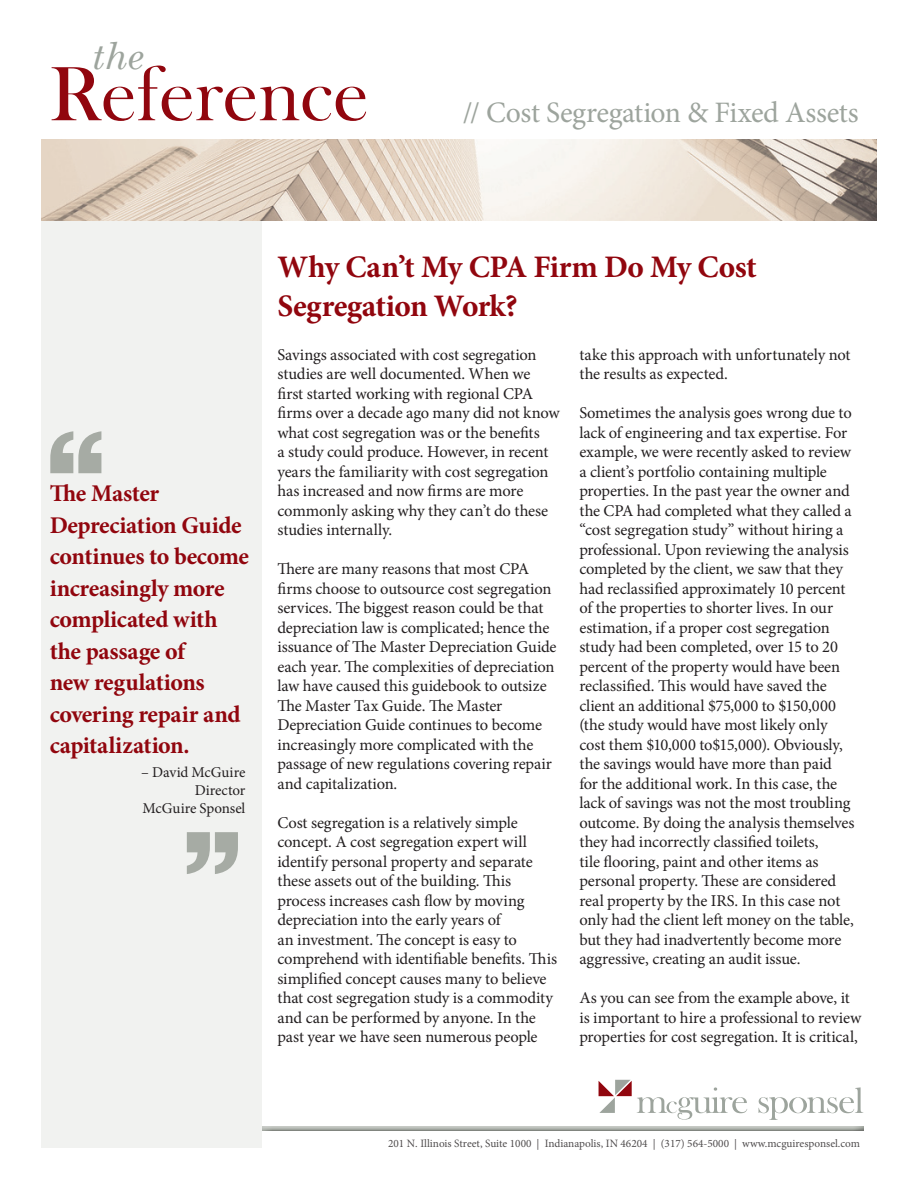
<style>
.page{position:relative;width:918px;height:1188px;background:#fff}
.page>*{position:absolute;margin:0;border:0;box-sizing:border-box;transform-origin:0 0}
.t1{font:79.5px "Bask Old Face";color:#91060e}
.t2{font:italic 37.2px "Century Schoolbook";color:#9da49d}
.t3{font:700 31.35px/39px "Minion Pro";letter-spacing:-.02em;color:#91060e}
.t4{font:29.7px "Minion Pro";letter-spacing:-.015em;color:#9da49d}
.t5{font:700 24px/31.5px "Minion Pro";letter-spacing:-.015em;color:#91060e}
.t6{font:16.5px/19.5px "Minion Pro";letter-spacing:-.01em;color:#231f20}
.t7{font:15px "Minion Pro";letter-spacing:-.005em;color:#231f20}
.t8{font:11.25px "Minion Pro";color:#231f20}
</style>
<div class="page">
<div style="left:261px;top:1125px;width:603px;height:7px;background:#231f20;opacity:.75"></div>
<div style="left:41px;top:221px;width:221px;height:927px;background:#f1f2f0"></div>
<svg style="left:187px;top:832px;width:51px;height:42px"></svg>
<svg style="left:50px;top:431px;width:51px;height:42px"></svg>
<img style="left:41px;top:140px;width:836px;height:81px">
<svg style="left:599px;top:1080px;width:148px;height:40px"></svg>
<svg style="left:759px;top:1087px;width:104px;height:33px"></svg>
<p class="t2" style="left:92px;top:28px;width:54px">the</p>
<p class="t1" style="left:50px;top:50px;width:321px">Reference</p>
<p class="t4" style="left:463px;top:92px;width:397px">// Cost Segregation &amp; Fixed Assets</p>
<p class="t5" style="left:50px;top:477px;width:201px">The Master<br>Depreciation Guide continues to become increasingly more complicated with the passage of<br>new regulations covering repair and capitalization.</p>
<p class="t7" style="left:141px;top:762px;width:106px">– David McGuire</p>
<p class="t7" style="left:195px;top:780px;width:52px">Director</p>
<p class="t7" style="left:143px;top:798px;width:104px">McGuire Sponsel</p>
<p class="t3" style="left:277px;top:248px;width:481px">Why Can’t My CPA Firm Do My Cost<br>Segregation Work?</p>
<p class="t6" style="left:277px;top:345px;width:284px">Savings associated with cost segregation studies are well documented. When we first started working with regional CPA firms over a decade ago many did not know what cost segregation was or the benefits<br>a study could produce. However, in recent years the familiarity with cost segregation has increased and now firms are more commonly asking why they can’t do these studies internally.</p>
<p class="t6" style="left:277px;top:559px;width:281px">There are many reasons that most CPA firms choose to outsource cost segregation services. The biggest reason could be that depreciation law is complicated; hence the issuance of The Master Depreciation Guide each year. The complexities of depreciation law have caused this guidebook to outsize The Master Tax Guide. The Master Depreciation Guide continues to become increasingly more complicated with the passage of new regulations covering repair and capitalization.</p>
<p class="t6" style="left:277px;top:813px;width:281px">Cost segregation is a relatively simple concept. A cost segregation expert will identify personal property and separate these assets out of the building. This process increases cash flow by moving depreciation into the early years of<br>an investment. The concept is easy to comprehend with identifiable benefits. This simplified concept causes many to believe that cost segregation study is a commodity and can be performed by anyone. In the past year we have seen numerous people</p>
<p class="t6" style="left:579px;top:345px;width:273px">take this approach with unfortunately not the results as expected.</p>
<p class="t6" style="left:579px;top:403px;width:277px">Sometimes the analysis goes wrong due to lack of engineering and tax expertise. For example, we were recently asked to review a client’s portfolio containing multiple properties. In the past year the owner and the CPA had completed what they called a “cost segregation study” without hiring a professional. Upon reviewing the analysis completed by the client, we saw that they had reclassified approximately 10 percent of the properties to shorter lives. In our estimation, if a proper cost segregation study had been completed, over 15 to 20 percent of the property would have been reclassified. This would have saved the client an additional $75,000 to $150,000 (the study would have most likely only cost them $10,000 to$15,000). Obviously, the savings would have more than paid for the additional work. In this case, the lack of savings was not the most troubling outcome. By doing the analysis themselves they had incorrectly classified toilets,<br>tile flooring, paint and other items as personal property. These are considered real property by the IRS. In this case not only had the client left money on the table, but they had inadvertently become more aggressive, creating an audit issue.</p>
<p class="t6" style="left:579px;top:988px;width:283px">As you can see from the example above, it is important to hire a professional to review properties for cost segregation. It is critical,</p>
<p class="t8" style="left:388px;top:1136px;width:473px">201 N. Illinois Street, Suite 1000 | Indianapolis, IN 46204 | (317) 564-5000 | www.mcguiresponsel.com</p>
</div>
